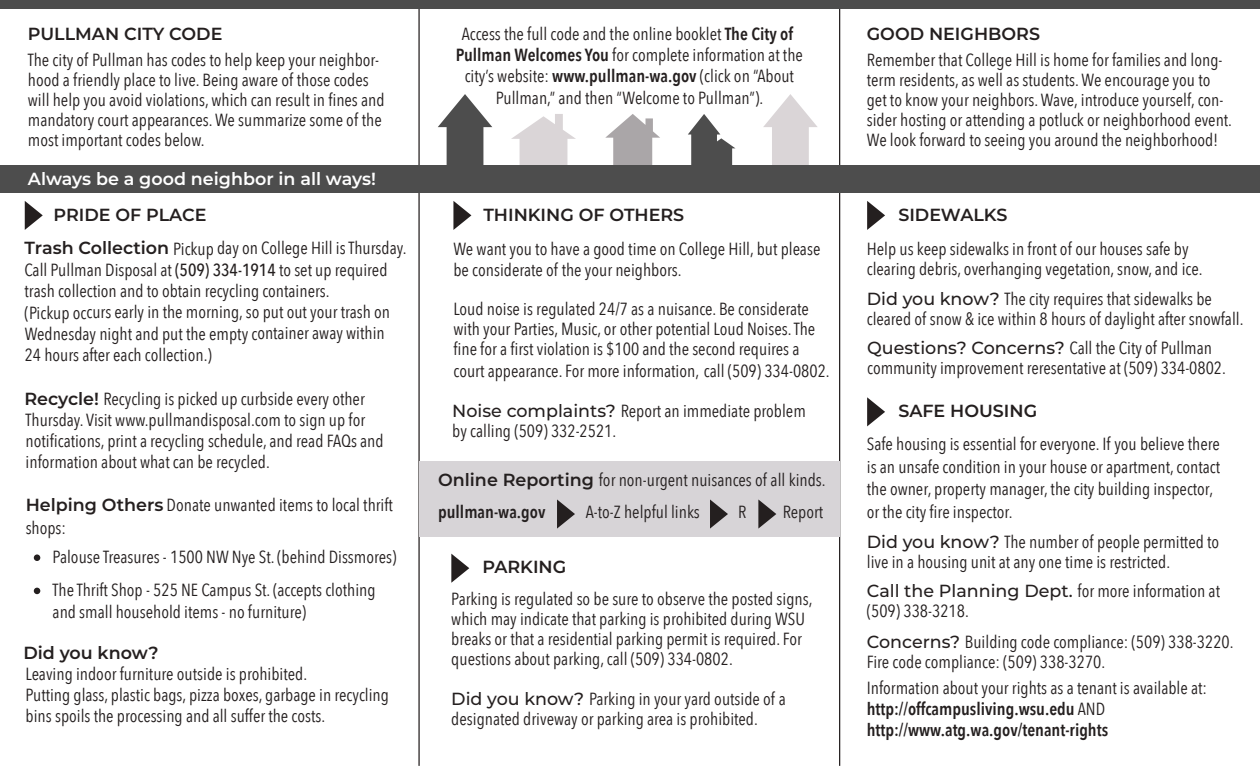
<style>
.page{position:relative;width:1260px;height:766px;background:#fff}
.page>*{position:absolute;margin:0;border:0;box-sizing:border-box;transform-origin:0 0}
.t1{font:17.5px/20px "Avenir Next Condensed";color:#241f1f}
.t2{font:600 17.5px "Montserrat";color:#241f1f}
.t3{font:600 17.5px/21.2px "Avenir Next Condensed";color:#241f1f}
.t4{font:500 17.5px "Montserrat";color:#241f1f}
.t5{font:600 17.5px "Montserrat";color:#fff}
.s1{font-weight:600}
.s2{font-family:"Montserrat";font-weight:600}
.s3{font-weight:500}
.s4{font-family:"Montserrat";font-weight:500}
.s5{font-family:"Avenir Next Condensed";font-weight:400}
.s6{font-weight:400}
</style>
<div class="page">
<svg style="left:763px;top:94px;width:54px;height:71px"></svg>
<svg style="left:688px;top:114px;width:48px;height:51px"></svg>
<svg style="left:605px;top:114px;width:55px;height:51px"></svg>
<svg style="left:511px;top:114px;width:65px;height:51px"></svg>
<hr style="left:418px;top:0;width:2px;height:765px;background:#241f1f">
<hr style="left:839px;top:0;width:1px;height:765px;background:#241f1f">
<div style="left:0;top:0;width:1260px;height:9px;background:#4d4d4d"></div>
<div style="left:0;top:165px;width:1260px;height:27px;background:#4d4d4d"></div>
<svg style="left:25px;top:201px;width:18px;height:29px"></svg>
<svg style="left:453px;top:201px;width:18px;height:29px"></svg>
<svg style="left:451px;top:553px;width:18px;height:29px"></svg>
<svg style="left:867px;top:201px;width:18px;height:29px"></svg>
<svg style="left:34px;top:554px;width:6px;height:6px"></svg>
<div style="left:34px;top:587px;width:6px;height:7px;background:#241f1f;border-radius:50%"></div>
<div style="left:419px;top:461px;width:421px;height:76px;background:#d7d4d7"></div>
<svg style="left:557px;top:499px;width:18px;height:29px"></svg>
<svg style="left:710px;top:499px;width:18px;height:29px"></svg>
<svg style="left:758px;top:499px;width:18px;height:29px"></svg>
<svg style="left:867px;top:397px;width:18px;height:29px"></svg>
<svg style="left:438px;top:94px;width:54px;height:71px"></svg>
<p class="t1" style="left:456px;top:22px;width:349px;line-height:21.2px;text-align:center">Access the full code and the online booklet <span class="s1">The City of Pullman Welcomes You</span> for complete information at the city’s website: <span class="s1">www.pullman-wa.gov</span> (click on “About Pullman,” and then “Welcome to Pullman”).</p>
<p class="t2" style="left:28px;top:21px;width:196px">PULLMAN CITY CODE</p>
<p class="t2" style="left:867px;top:21px;width:175px">GOOD NEIGHBORS</p>
<p class="t1" style="left:28px;top:49px;width:358px">The city of Pullman has codes to help keep your neighbor&shy;hood a friendly place to live. Being aware of those codes will help you avoid violations, which can result in fines and mandatory court appearances. We summarize some of the most important codes below.</p>
<p class="t1" style="left:867px;top:49px;width:367px">Remember that College Hill is home for families and long&shy;term residents, as well as students. We encourage you to get to know your neighbors. Wave, introduce yourself, con&shy;sider hosting or attending a potluck or neighborhood event.<br>We look forward to seeing you around the neighborhood!</p>
<p class="t5" style="left:28px;top:166px;width:350px">Always be a good neighbor in all ways!</p>
<p class="t2" style="left:54px;top:202px;width:155px">PRIDE OF PLACE</p>
<p class="t2" style="left:483px;top:202px;width:202px">THINKING OF OTHERS</p>
<p class="t2" style="left:898px;top:202px;width:111px">SIDEWALKS</p>
<p class="t1" style="left:25px;top:237px;width:384px"><span class="s2">Trash Collection</span> Pickup day on College Hill is Thursday.</p>
<p class="t1" style="left:25px;top:258px;width:367px;line-height:21.2px">Call Pullman Disposal at <span class="s3">(509) 334-1914</span> to set up required trash collection and to obtain recycling containers.<br>(Pickup occurs early in the morning, so put out your trash on Wednesday night and put the empty container away within 24 hours after each collection.)</p>
<p class="t1" style="left:25px;top:387px;width:361px;line-height:21.2px"><span class="s2">Recycle!</span> Recycling is picked up curbside every other Thursday. Visit www.pullmandisposal.com to sign up for notifications, print a recycling schedule, and read FAQs and information about what can be recycled.</p>
<p class="t1" style="left:26px;top:492px;width:369px;line-height:22.5px"><span class="s2">Helping Others</span> Donate unwanted items to local thrift shops:</p>
<p class="t1" style="left:53px;top:539px;width:345px;line-height:33px">Palouse Treasures - 1500 NW Nye St. (behind Dissmores)<br>The Thrift Shop - 525 NE Campus St. (accepts clothing</p>
<p class="t1" style="left:53px;top:600px;width:255px">and small household items - no furniture)</p>
<p class="t2" style="left:23px;top:639px;width:137px">Did you know?</p>
<p class="t1" style="left:26px;top:662px;width:365px;line-height:21.2px">Leaving indoor furniture outside is prohibited.<br>Putting glass, plastic bags, pizza boxes, garbage in recycling bins spoils the processing and all suffer the costs.</p>
<p class="t1" style="left:453px;top:237px;width:368px;line-height:21.2px">We want you to have a good time on College Hill, but please be considerate of the your neighbors.</p>
<p class="t1" style="left:453px;top:297px;width:363px">Loud noise is regulated 24/7 as a nuisance. Be considerate with your Parties, Music, or other potential Loud Noises. The fine for a first violation is $100 and the second requires a</p>
<p class="t1" style="left:453px;top:360px;width:378px">court appearance. For more information, call (509) 334-0802.</p>
<p class="t1" style="left:452px;top:400px;width:355px"><span class="s4">Noise complaints?</span> Report an immediate problem by calling (509) 332-2521.</p>
<p class="t1" style="left:438px;top:463px;width:389px;line-height:31.8px"><span class="s2">Online Reporting</span> for non-urgent nuisances of all kinds. <span class="s1">pullman-wa.gov</span></p>
<p class="t1" style="left:586px;top:501px;width:116px">A-to-Z helpful links</p>
<p class="t1" style="left:738px;top:501px;width:10px">R</p>
<p class="t1" style="left:783px;top:501px;width:42px">Report</p>
<p class="t2" style="left:482px;top:554px;width:85px">PARKING</p>
<p class="t1" style="left:451px;top:587px;width:363px">Parking is regulated so be sure to observe the posted signs, which may indicate that parking is prohibited during WSU breaks or that a residential parking permit is required. For questions about parking, call (509) 334-0802.</p>
<p class="t1" style="left:451px;top:688px;width:336px"><span class="s4">Did you know?</span> Parking in your yard outside of a designated driveway or parking area is prohibited.</p>
<p class="t1" style="left:867px;top:237px;width:337px">Help us keep sidewalks in front of our houses safe by clearing debris, overhanging vegetation, snow, and ice.</p>
<p class="t1" style="left:867px;top:287px;width:378px"><span class="s4">Did you know?</span> The city requires that sidewalks be cleared of snow &amp; ice within 8 hours of daylight after snowfall.</p>
<p class="t1" style="left:867px;top:337px;width:360px"><span class="s4">Questions? Concerns?</span> Call the City of Pullman community improvement reresentative at (509) 334-0802.</p>
<p class="t2" style="left:898px;top:398px;width:140px">SAFE HOUSING</p>
<p class="t1" style="left:867px;top:432px;width:355px;line-height:22.5px">Safe housing is essential for everyone. If you believe there is an unsafe condition in your house or apartment, contact the owner, property manager, the city building inspector, or the city fire inspector.</p>
<p class="t1" style="left:867px;top:531px;width:354px"><span class="s4">Did you know?</span> The number of people permitted to live in a housing unit at any one time is restricted.</p>
<p class="t4" style="left:867px;top:578px;width:355px">Call the Planning Dept. <span class="s5">for more information at</span></p>
<p class="t1" style="left:867px;top:594px;width:368px;line-height:31px">(509) 338-3218.<br><span class="s4">Concerns?</span> Building code compliance: (509) 338-3220.</p>
<p class="t1" style="left:867px;top:647px;width:342px;line-height:26px">Fire code compliance: (509) 338-3270.<br>Information about your rights as a tenant is available at:</p>
<p class="t3" style="left:867px;top:697px;width:243px">http://offcampusliving.wsu.edu <span class="s6">AND </span>http://www.atg.wa.gov/tenant-rights</p>
</div>
